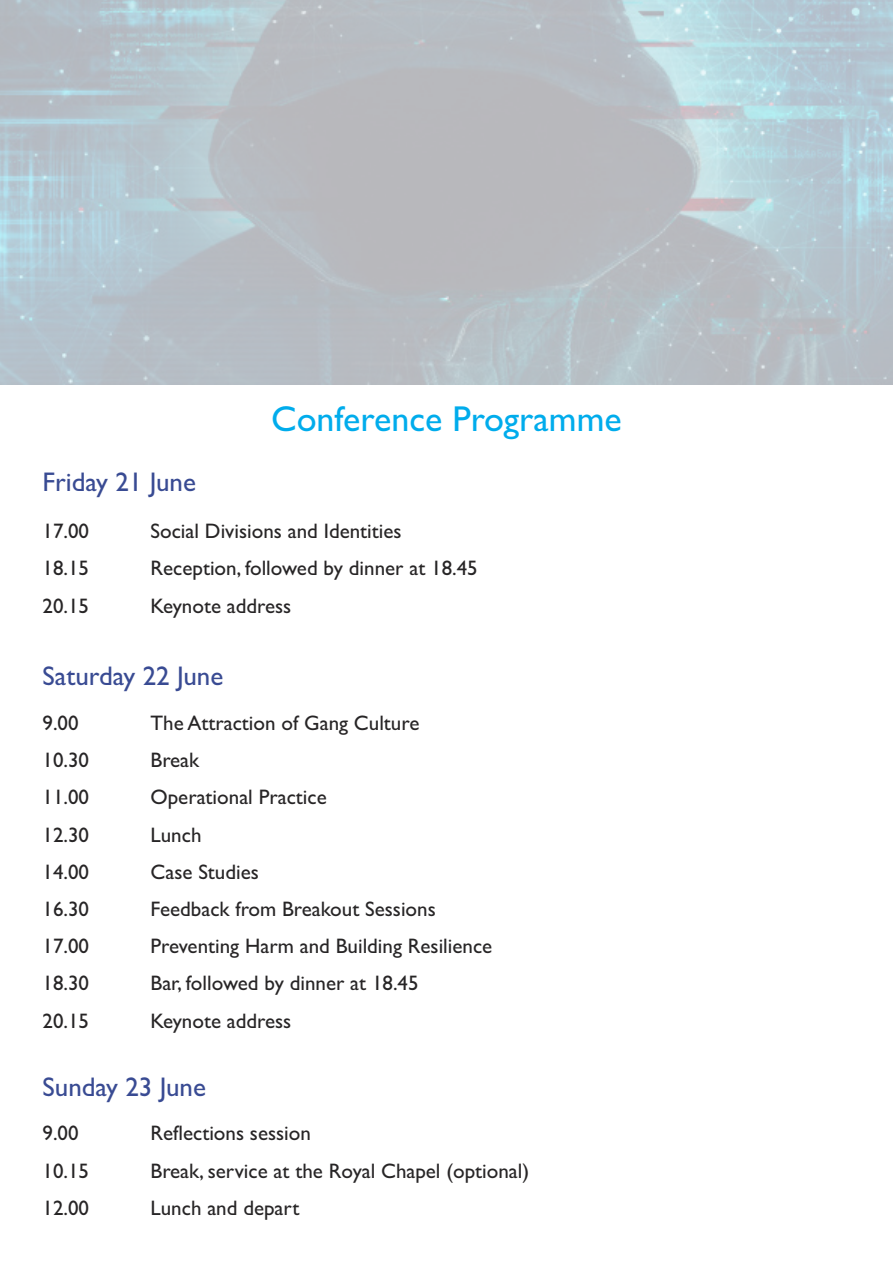
<style>
.page{position:relative;width:893px;height:1263px;background:#fff}
.page>*{position:absolute;margin:0;border:0;box-sizing:border-box;transform-origin:0 0}
.t1{font:36px "Gill Sans";color:#00acec}
.t2{font:27px "Gill Sans";color:#394b93}
.t3{font:21px "Gill Sans";color:#272526}
</style>
<div class="page">
<h1 class="t1" style="left:271px;top:397px;width:352px">Conference Programme</h1>
<p class="t2" style="left:43px;top:466px;width:155px">Friday 21 June</p>
<p class="t3" style="left:43px;top:519px;width:48px">17.00</p>
<p class="t3" style="left:151px;top:519px;width:253px">Social Divisions and Identities</p>
<p class="t3" style="left:43px;top:556px;width:48px">18.15</p>
<p class="t3" style="left:151px;top:556px;width:329px">Reception, followed by dinner at 18.45</p>
<p class="t3" style="left:43px;top:593px;width:48px">20.15</p>
<p class="t3" style="left:151px;top:593px;width:142px">Keynote address</p>
<p class="t2" style="left:43px;top:660px;width:182px">Saturday 22 June</p>
<p class="t3" style="left:43px;top:710px;width:38px">9.00</p>
<p class="t3" style="left:151px;top:710px;width:270px">The Attraction of Gang Culture</p>
<p class="t3" style="left:43px;top:747px;width:48px">10.30</p>
<p class="t3" style="left:151px;top:747px;width:50px">Break</p>
<p class="t3" style="left:43px;top:785px;width:48px">11.00</p>
<p class="t3" style="left:151px;top:785px;width:178px">Operational Practice</p>
<p class="t3" style="left:43px;top:822px;width:48px">12.30</p>
<p class="t3" style="left:151px;top:822px;width:52px">Lunch</p>
<p class="t3" style="left:43px;top:859px;width:48px">14.00</p>
<p class="t3" style="left:151px;top:859px;width:110px">Case Studies</p>
<p class="t3" style="left:43px;top:896px;width:48px">16.30</p>
<p class="t3" style="left:151px;top:896px;width:287px">Feedback from Breakout Sessions</p>
<p class="t3" style="left:43px;top:933px;width:48px">17.00</p>
<p class="t3" style="left:151px;top:933px;width:343px">Preventing Harm and Building Resilience</p>
<p class="t3" style="left:43px;top:971px;width:48px">18.30</p>
<p class="t3" style="left:151px;top:971px;width:270px">Bar, followed by dinner at 18.45</p>
<p class="t3" style="left:43px;top:1008px;width:48px">20.15</p>
<p class="t3" style="left:151px;top:1008px;width:142px">Keynote address</p>
<p class="t2" style="left:43px;top:1070px;width:165px">Sunday 23 June</p>
<p class="t3" style="left:43px;top:1121px;width:38px">9.00</p>
<p class="t3" style="left:151px;top:1121px;width:162px">Reflections session</p>
<p class="t3" style="left:43px;top:1158px;width:48px">10.15</p>
<p class="t3" style="left:151px;top:1158px;width:380px">Break, service at the Royal Chapel (optional)</p>
<p class="t3" style="left:43px;top:1195px;width:48px">12.00</p>
<p class="t3" style="left:151px;top:1195px;width:150px">Lunch and depart</p>
</div>
